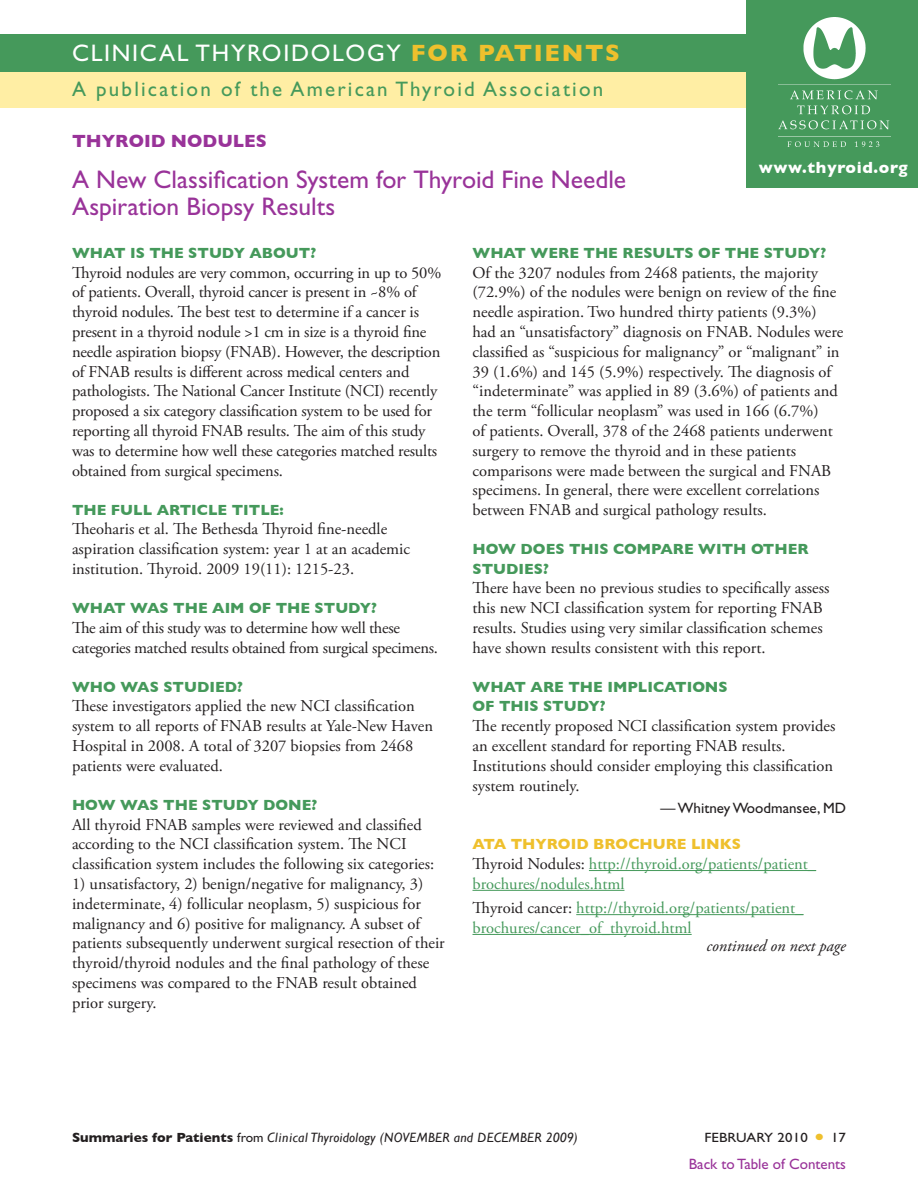
<style>
.page{position:relative;width:918px;height:1188px;background:#fff}
.page>*{position:absolute;margin:0;border:0;box-sizing:border-box;transform-origin:0 0}
.t1{font:25.5px/27px "Gill Sans Std";color:#939}
.t2{font:24px "Gill Sans Std";letter-spacing:.07em;color:#fff}
.t3{font:21px "Gill Sans Std";letter-spacing:.105em;color:#45995b}
.Topic_Header{font:700 18px "Gill Sans";color:#939}
.body_serif{font:16.5px/19.8px "Adobe Garamond Pro";color:#231f20}
.body_links{font:16.5px/19.8px "Adobe Garamond Pro";color:#45995b}
.body_serif-2{font:16.5px/19.8px "Adobe Garamond Pro";letter-spacing:-.02em;color:#231f20}
.body_continued_on{font:italic 16.5px "Adobe Garamond Pro";color:#231f20}
.t4{font:700 16.5px "Gill Sans";letter-spacing:.04em;color:#fff}
.question{font:700 15px/19.5px "Gill Sans";color:#45995b}
.question_links{font:700 15px "Gill Sans";color:#efc02d}
.t5{font:15px "Gill Sans Std";color:#939}
.body_editor_name{font:15px "Gill Sans Std";color:#231f20}
.t6{font:italic 13.5px "Gill Sans";letter-spacing:.02em;color:#231f20}
.t7{font:13.5px "Gill Sans Std";letter-spacing:.01em;color:#231f20;scale:1.1 1}
.s1{font-family:"Gill Sans";font-weight:700;color:#efc02d}
.s2{color:#231f20}
.s3{font-weight:700;font-style:normal}
.s4{font-family:"Gill Sans Std";font-style:normal}
</style>
<div class="page">
<hr style="left:589px;top:870px;width:227px;height:1px;background:#45995b">
<hr style="left:472px;top:890px;width:152px;height:1px;background:#45995b">
<hr style="left:576px;top:914px;width:228px;height:1px;background:#45995b">
<hr style="left:472px;top:934px;width:220px;height:1px;background:#45995b">
<div style="left:0;top:70px;width:918px;height:38px;background:#ffeea4"></div>
<div style="left:0;top:35px;width:918px;height:37px;background:#45995b"></div>
<div style="left:747px;top:0;width:171px;height:188px;background:#45995b"></div>
<img style="left:778px;top:18px;width:112px;height:129px">
<p class="t2" style="left:72px;top:40px;width:550px">CLINICAL THYROIDOLOGY <span class="s1">FOR PATIENTS</span></p>
<p class="t3" style="left:72px;top:77px;width:533px">A publication of the American Thyroid Association</p>
<p class="Topic_Header" style="left:72px;top:131px;width:196px">THYROID NODULES</p>
<p class="t1" style="left:72px;top:166px;width:556px">A New Classification System for Thyroid Fine Needle<br>Aspiration Biopsy Results</p>
<p class="question" style="left:472px;top:243px;width:355px">WHAT WERE THE RESULTS OF THE STUDY?</p>
<p class="body_serif" style="left:472px;top:263px;width:372px">Of the 3207 nodules from 2468 patients, the majority (72.9%) of the nodules were benign on review of the fine needle aspiration. Two hundred thirty patients (9.3%) had an “unsatisfactory” diagnosis on FNAB. Nodules were classified as “suspicious for malignancy” or “malignant” in 39 (1.6%) and 145 (5.9%) respectively. The diagnosis of “indeterminate” was applied in 89 (3.6%) of patients and the term “follicular neoplasm” was used in 166 (6.7%)<br>of patients. Overall, 378 of the 2468 patients underwent surgery to remove the thyroid and in these patients comparisons were made between the surgical and FNAB specimens. In general, there were excellent correlations between FNAB and surgical pathology results.</p>
<p class="question" style="left:472px;top:539px;width:338px">HOW DOES THIS COMPARE WITH OTHER<br>STUDIES?</p>
<p class="body_serif" style="left:472px;top:579px;width:358px">There have been no previous studies to specifically assess this new NCI classification system for reporting FNAB results. Studies using very similar classification schemes have shown results consistent with this report.</p>
<p class="question" style="left:472px;top:677px;width:257px">WHAT ARE THE IMPLICATIONS<br>OF THIS STUDY?</p>
<p class="body_serif" style="left:472px;top:717px;width:364px">The recently proposed NCI classification system provides an excellent standard for reporting FNAB results.<br>Institutions should consider employing this classification system routinely.</p>
<p class="body_editor_name" style="left:661px;top:799px;width:187px">—WhitneyWoodmansee, MD</p>
<p class="question_links" style="left:472px;top:835px;width:270px">ATA THYROID BROCHURE LINKS</p>
<p class="body_links" style="left:472px;top:854px;width:345px"><span class="s2">Thyroid Nodules:</span> http://thyroid.org/patients/patient_ brochures/nodules.html</p>
<p class="body_links" style="left:472px;top:898px;width:333px"><span class="s2">Thyroid cancer:</span> http://thyroid.org/patients/patient_ brochures/cancer_of_thyroid.html</p>
<p class="t4" style="left:759px;top:158px;width:150px">www.thyroid.org</p>
<p class="question" style="left:72px;top:243px;width:246px">WHAT IS THE STUDY ABOUT?</p>
<p class="body_serif" style="left:72px;top:263px;width:371px">Thyroid nodules are very common, occurring in up to 50% of patients. Overall, thyroid cancer is present in ~8% of thyroid nodules. The best test to determine if a cancer is present in a thyroid nodule &gt;1 cm in size is a thyroid fine needle aspiration biopsy (FNAB). However, the description of FNAB results is different across medical centers and pathologists. The National Cancer Institute (NCI) recently proposed a six category classification system to be used for reporting all thyroid FNAB results. The aim of this study was to determine how well these categories matched results obtained from surgical specimens.</p>
<p class="question" style="left:72px;top:500px;width:213px">THE FULL ARTICLE TITLE:</p>
<p class="body_serif" style="left:72px;top:520px;width:340px">Theoharis et al. The Bethesda Thyroid fine-needle aspiration classification system: year 1 at an academic institution. Thyroid. 2009 19(11): 1215-23.</p>
<p class="question" style="left:72px;top:598px;width:307px">WHAT WAS THE AIM OF THE STUDY?</p>
<p class="body_serif-2" style="left:72px;top:618px;width:367px">The aim of this study was to determine how well these categories matched results obtained from surgical specimens.</p>
<p class="question" style="left:72px;top:677px;width:172px">WHO WAS STUDIED?</p>
<p class="body_serif" style="left:72px;top:697px;width:363px">These investigators applied the new NCI classification system to all reports of FNAB results at Yale-New Haven Hospital in 2008. A total of 3207 biopsies from 2468 patients were evaluated.</p>
<p class="question" style="left:72px;top:795px;width:247px">HOW WAS THE STUDY DONE?</p>
<p class="body_serif" style="left:72px;top:815px;width:364px">All thyroid FNAB samples were reviewed and classified according to the NCI classification system. The NCI classification system includes the following six categories:</p>
<p class="body_serif" style="left:72px;top:874px;width:374px">1) unsatisfactory, 2) benign/negative for malignancy, 3) indeterminate, 4) follicular neoplasm, 5) suspicious for malignancy and 6) positive for malignancy. A subset of patients subsequently underwent surgical resection of their thyroid/thyroid nodules and the final pathology of these specimens was compared to the FNAB result obtained prior surgery.</p>
<p class="body_continued_on" style="left:707px;top:936px;width:141px">continued on next page</p>
<p class="t6" style="left:72px;top:1130px;width:507px"><span class="s3">Summaries for Patients</span> <span class="s4">from</span> Clinical Thyroidology (NOVEMBER and DECEMBER 2009)</p>
<p class="t7" style="left:704px;top:1130px;width:95px">FEBRUARY 2010</p>
<p class="t7" style="left:831px;top:1130px;width:15px">17</p>
<p class="t5" style="left:689px;top:1155px;width:159px">Back to Table of Contents</p>
</div>
